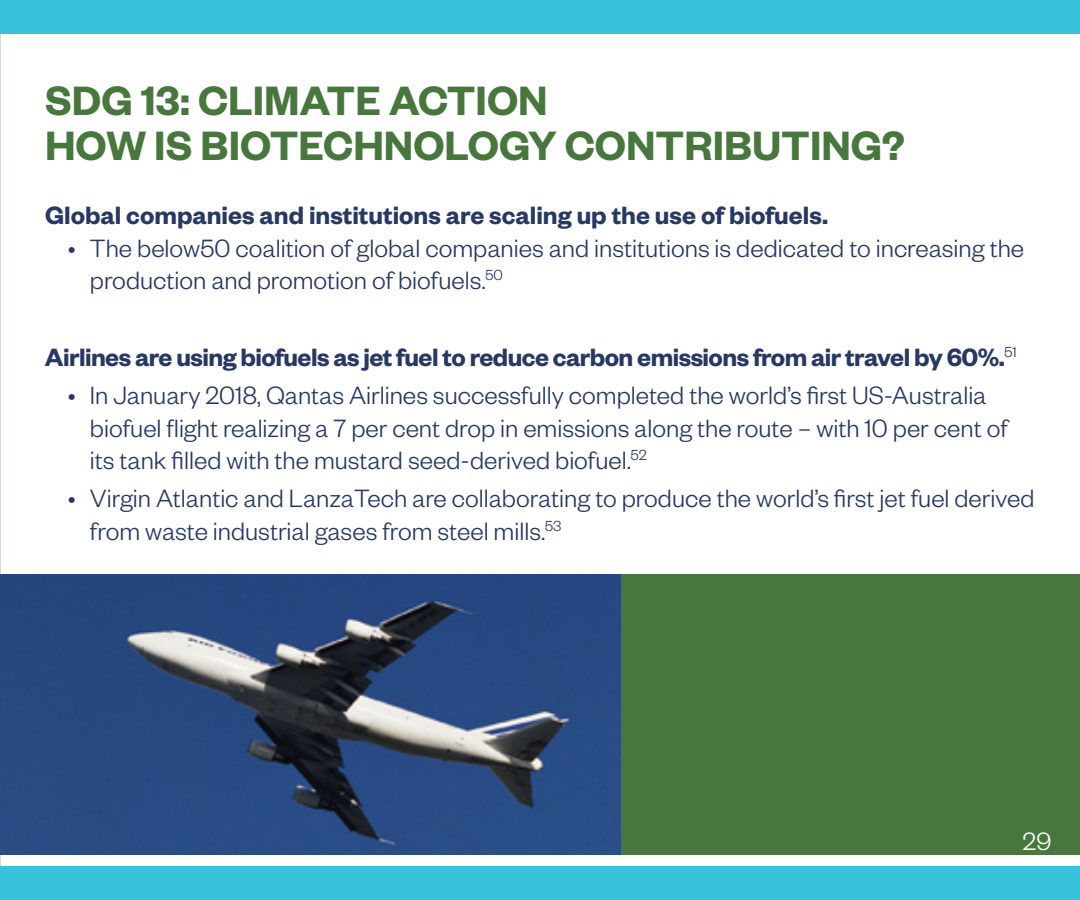
<style>
.page{position:relative;width:1080px;height:900px;background:#fff}
.page>*{position:absolute;margin:0;border:0;box-sizing:border-box;transform-origin:0 0}
.t1{font:600 45px/45px "Founders Grotesk";color:#48773e}
.t2{font:300 27.5px/32.5px "Founders Grotesk";color:#273863}
.t3{font:600 27.5px "Founders Grotesk";letter-spacing:-.02em;color:#273863}
.t4{font:600 27.5px "Founders Grotesk";color:#273863}
.t5{font:300 27.5px "Founders Grotesk";color:#fff}
</style>
<div class="page">
<div style="left:0;top:866px;width:1080px;height:34px;background:#38c2dc"></div>
<div style="left:0;top:0;width:1080px;height:34px;background:#38c2dc"></div>
<div style="left:362px;top:574px;width:718px;height:281px;background:#48773e"></div>
<img style="left:0;top:574px;width:621px;height:281px">
<h1 class="t1" style="left:45px;top:76px;width:862px">SDG 13: CLIMATE ACTION<br>HOW IS BIOTECHNOLOGY CONTRIBUTING?</h1>
<p class="t4" style="left:45px;top:198px;width:785px">Global companies and institutions are scaling up the use of biofuels.</p>
<p class="t2" style="left:90px;top:230px;width:936px;text-indent:-22px">• The below50 coalition of global companies and institutions is dedicated to increasing the production and promotion of biofuels.<sup>50</sup></p>
<p class="t3" style="left:45px;top:340px;width:973px">Airlines are using biofuels as jet fuel to reduce carbon emissions from air travel by 60%.<sup>51</sup></p>
<p class="t2" style="left:90px;top:378px;width:919px;text-indent:-22px">• In January 2018, Qantas Airlines successfully completed the world’s first US-Australia biofuel flight realizing a 7 per cent drop in emissions along the route – with 10 per cent of its tank filled with the mustard seed-derived biofuel.<sup>52</sup></p>
<p class="t2" style="left:90px;top:481px;width:946px;text-indent:-22px">• Virgin Atlantic and LanzaTech are collaborating to produce the world’s first jet fuel derived from waste industrial gases from steel mills.<sup>53</sup></p>
<p class="t5" style="left:1023px;top:824px;width:30px">29</p>
</div>
